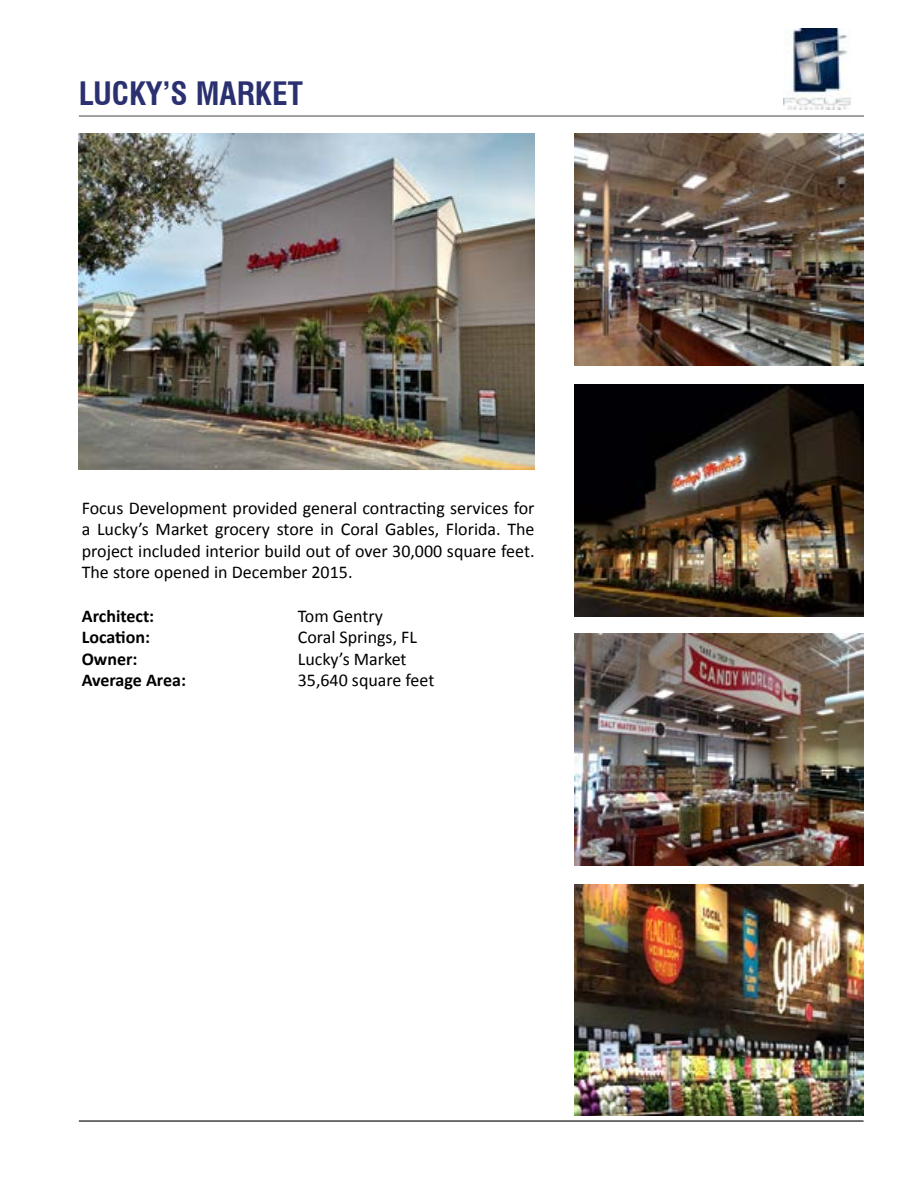
<style>
.page{position:relative;width:918px;height:1188px;background:#fff}
.page>*{position:absolute;margin:0;border:0;box-sizing:border-box;transform-origin:0 0}
.t1{font:700 condensed 31.5px "Swiss 721 BT";color:#2a3070}
.t2{font:18px/21.6px "Calibri";color:#000;text-align:justify}
.t3{font:700 18px "Calibri";color:#000}
</style>
<div class="page">
<hr style="left:79px;top:115px;width:785px;height:2px;background:#58595b">
<hr style="left:79px;top:1120px;width:785px;height:2px;background:#000">
<img style="left:79px;top:134px;width:456px;height:335px">
<img style="left:574px;top:134px;width:290px;height:231px">
<img style="left:574px;top:384px;width:290px;height:232px">
<img style="left:575px;top:633px;width:289px;height:232px">
<img style="left:575px;top:884px;width:289px;height:232px">
<img style="left:783px;top:28px;width:68px;height:81px">
<h1 class="t1" style="left:79px;top:75px;width:226px">LUCKY’S MARKET</h1>
<p class="t2" style="left:82px;top:497px;width:454px">Focus Development provided general contracting services for a Lucky’s Market grocery store in Coral Gables, Florida. The project included interior build out of over 30,000 square feet.<br>The store opened in December 2015.</p>
<p class="t3" style="left:82px;top:604px;width:74px">Architect:</p>
<p class="t2" style="left:298px;top:605px;width:87px">Tom Gentry</p>
<p class="t3" style="left:82px;top:626px;width:70px">Location:</p>
<p class="t2" style="left:298px;top:627px;width:121px">Coral Springs, FL</p>
<p class="t3" style="left:82px;top:647px;width:57px">Owner:</p>
<p class="t2" style="left:298px;top:648px;width:110px">Lucky’s Market</p>
<p class="t3" style="left:82px;top:669px;width:106px">Average Area:</p>
<p class="t2" style="left:298px;top:670px;width:138px">35,640 square feet</p>
</div>
